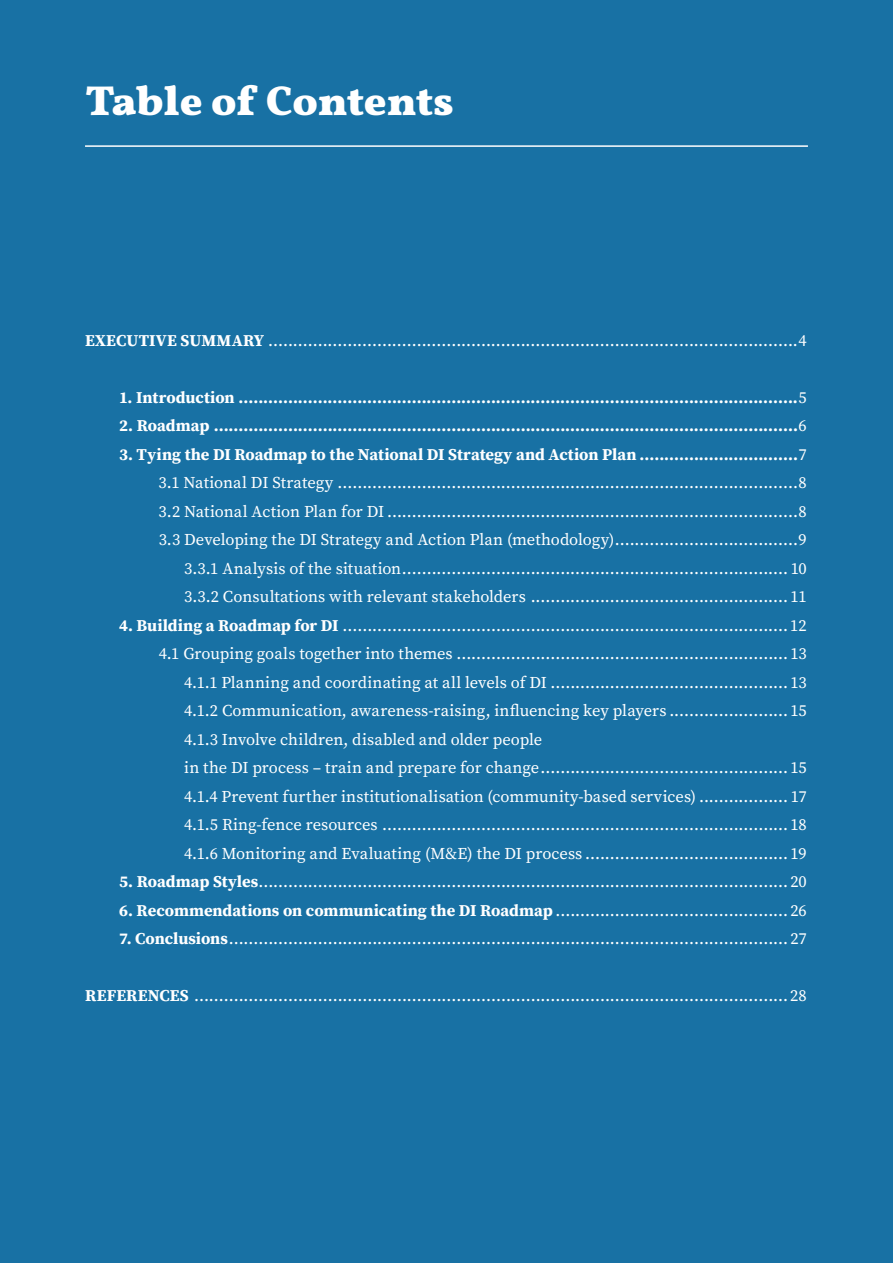
<style>
.page{position:relative;width:893px;height:1263px;background:#1871a4}
.page>*{position:absolute;margin:0;border:0;box-sizing:border-box;transform-origin:0 0}
.t1{font:900 42px "Vollkorn";color:#fff}
.t2{font:16.5px/28.5px "Source Serif Pro";color:#fff;text-align:right}
.t3{font:700 16.5px "Source Serif Pro";color:#fff}
.s1{font-weight:700}
.s2{font-weight:400}
</style>
<div class="page">
<hr style="left:85px;top:145px;width:723px;height:2px;background:#fff">
<h1 class="t1" style="left:85px;top:70px;width:370px">Table of Contents</h1>
<p class="t2" style="left:85px;top:326px;width:723px"><span class="s1">EXECUTIVE SUMMARY</span> ...........................................................................................................4</p>
<p class="t3" style="left:119px;top:386px;width:689px">1. Introduction .................................................................................................................<span class="s2">5</span></p>
<p class="t3" style="left:119px;top:414px;width:689px">2. Roadmap ......................................................................................................................<span class="s2">6</span></p>
<p class="t2" style="left:119px;top:440px;width:689px"><span class="s1">3. Tying the DI Roadmap to the National DI Strategy and Action Plan ................................</span>7<br>3.1 National DI Strategy .............................................................................................8<br>3.2 National Action Plan for DI ...................................................................................8<br>3.3 Developing the DI Strategy and Action Plan (methodology).....................................9<br>3.3.1 Analysis of the situation.............................................................................. 10<br>3.3.2 Consultations with relevant stakeholders .................................................... 11</p>
<p class="t2" style="left:119px;top:611px;width:689px"><span class="s1">4. Building a Roadmap for DI</span> .......................................................................................... 12</p>
<p class="t2" style="left:159px;top:640px;width:650px">4.1 Grouping goals together into themes ................................................................... 13</p>
<p class="t2" style="left:184px;top:668px;width:624px">4.1.1 Planning and coordinating at all levels of DI ................................................ 13</p>
<p class="t2" style="left:184px;top:697px;width:624px">4.1.2 Communication, awareness-raising, influencing key players ........................ 15</p>
<p class="t2" style="left:184px;top:725px;width:359px">4.1.3 Involve children, disabled and older people</p>
<p class="t2" style="left:184px;top:754px;width:624px">in the DI process – train and prepare for change.................................................. 15</p>
<p class="t2" style="left:184px;top:782px;width:624px">4.1.4 Prevent further institutionalisation (community-based services) .................. 17</p>
<p class="t2" style="left:184px;top:811px;width:624px">4.1.5 Ring-fence resources .................................................................................. 18</p>
<p class="t2" style="left:184px;top:839px;width:624px">4.1.6 Monitoring and Evaluating (M&amp;E) the DI process ......................................... 19</p>
<p class="t2" style="left:119px;top:868px;width:689px"><span class="s1">5. Roadmap Styles</span>........................................................................................................... 20</p>
<p class="t2" style="left:119px;top:896px;width:689px"><span class="s1">6. Recommendations on communicating the DI Roadmap</span> ............................................... 26</p>
<p class="t2" style="left:119px;top:925px;width:689px"><span class="s1">7. Conclusions</span>................................................................................................................. 27</p>
<p class="t2" style="left:85px;top:982px;width:723px"><span class="s1">REFERENCES</span> ........................................................................................................................28</p>
</div>
